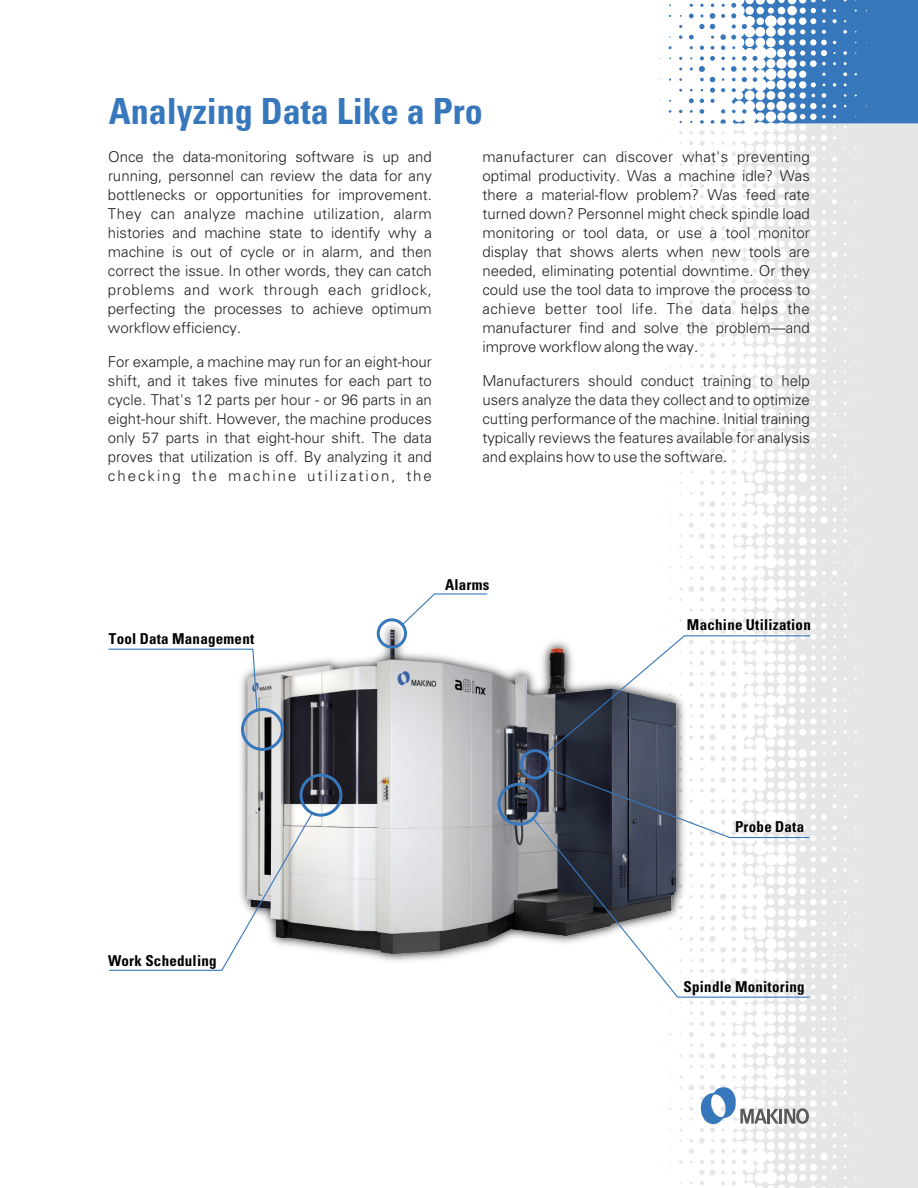
<style>
.page{position:relative;width:918px;height:1188px;background:#fff}
.page>*{position:absolute;margin:0;border:0;box-sizing:border-box;transform-origin:0 0}
.t1{font:700 condensed 36px "Univers 67";color:#3777bc}
.t2{font:300 15px/18.9px "Univers 45";color:#231f20;text-align:justify}
.t3{font:700 condensed 15px "Univers 67";letter-spacing:.015em;color:#000}
</style>
<div class="page">
<svg style="left:659px;top:123px;width:259px;height:1065px;fill:#e6e6e6"></svg>
<img style="left:240px;top:620px;width:448px;height:342px">
<img style="left:248px;top:630px;width:428px;height:323px">
<svg style="left:701px;top:1087px;width:108px;height:37px"></svg>
<svg style="left:659px;top:0;width:259px;height:123px"></svg>
<svg style="left:108px;top:648px;width:150px;height:63px"></svg>
<svg style="left:109px;top:812px;width:205px;height:159px"></svg>
<svg style="left:401px;top:593px;width:87px;height:33px"></svg>
<svg style="left:543px;top:635px;width:268px;height:121px"></svg>
<svg style="left:547px;top:768px;width:263px;height:49px"></svg>
<svg style="left:532px;top:817px;width:278px;height:181px"></svg>
<div style="left:241px;top:708px;width:43px;height:43px;border:3px solid #3777bc;border-radius:50%"></div>
<div style="left:299px;top:774px;width:43px;height:43px;border:3px solid #3777bc;border-radius:50%"></div>
<div style="left:497px;top:783px;width:43px;height:43px;border:3px solid #3777bc;border-radius:50%"></div>
<div style="left:377px;top:618px;width:30px;height:31px;border:3px solid #3777bc;border-radius:50%"></div>
<div style="left:520px;top:749px;width:30px;height:30px;border:3px solid #3777bc;border-radius:50%"></div>
<h1 class="t1" style="left:109px;top:98px;width:375px">Analyzing Data Like a Pro</h1>
<p class="t2" style="left:108px;top:149px;width:326px">Once the data-monitoring software is up and running, personnel can review the data for any bottlenecks or opportunities for improvement.<br>They can analyze machine utilization, alarm histories and machine state to identify why a machine is out of cycle or in alarm, and then correct the issue. In other words, they can catch problems and work through each gridlock, perfecting the processes to achieve optimum workflow efficiency.</p>
<p class="t2" style="left:108px;top:354px;width:326px">For example, a machine may run for an eight-hour shift, and it takes five minutes for each part to cycle. That's 12 parts per hour - or 96 parts in an eight-hour shift. However, the machine produces only 57 parts in that eight-hour shift. The data proves that utilization is off. By analyzing it and checking the machine utilization, the</p>
<p class="t2" style="left:482px;top:149px;width:329px">manufacturer can discover what's preventing optimal productivity. Was a machine idle? Was there a material-flow problem? Was feed rate turned down? Personnel might check spindle load monitoring or tool data, or use a tool monitor display that shows alerts when new tools are needed, eliminating potential downtime. Or they could use the tool data to improve the process to achieve better tool life. The data helps the manufacturer find and solve the problem—and improve workflow along the way.</p>
<p class="t2" style="left:482px;top:373px;width:329px">Manufacturers should conduct training to help users analyze the data they collect and to optimize cutting performance of the machine. Initial training typically reviews the features available for analysis and explains how to use the software.</p>
<p class="t3" style="left:109px;top:633px;width:147px">Tool Data Management</p>
<p class="t3" style="left:108px;top:955px;width:110px">Work Scheduling</p>
<p class="t3" style="left:445px;top:579px;width:46px">Alarms</p>
<p class="t3" style="left:687px;top:619px;width:125px">Machine Utilization</p>
<p class="t3" style="left:735px;top:821px;width:71px">Probe Data</p>
<p class="t3" style="left:684px;top:981px;width:123px">Spindle Monitoring</p>
</div>
